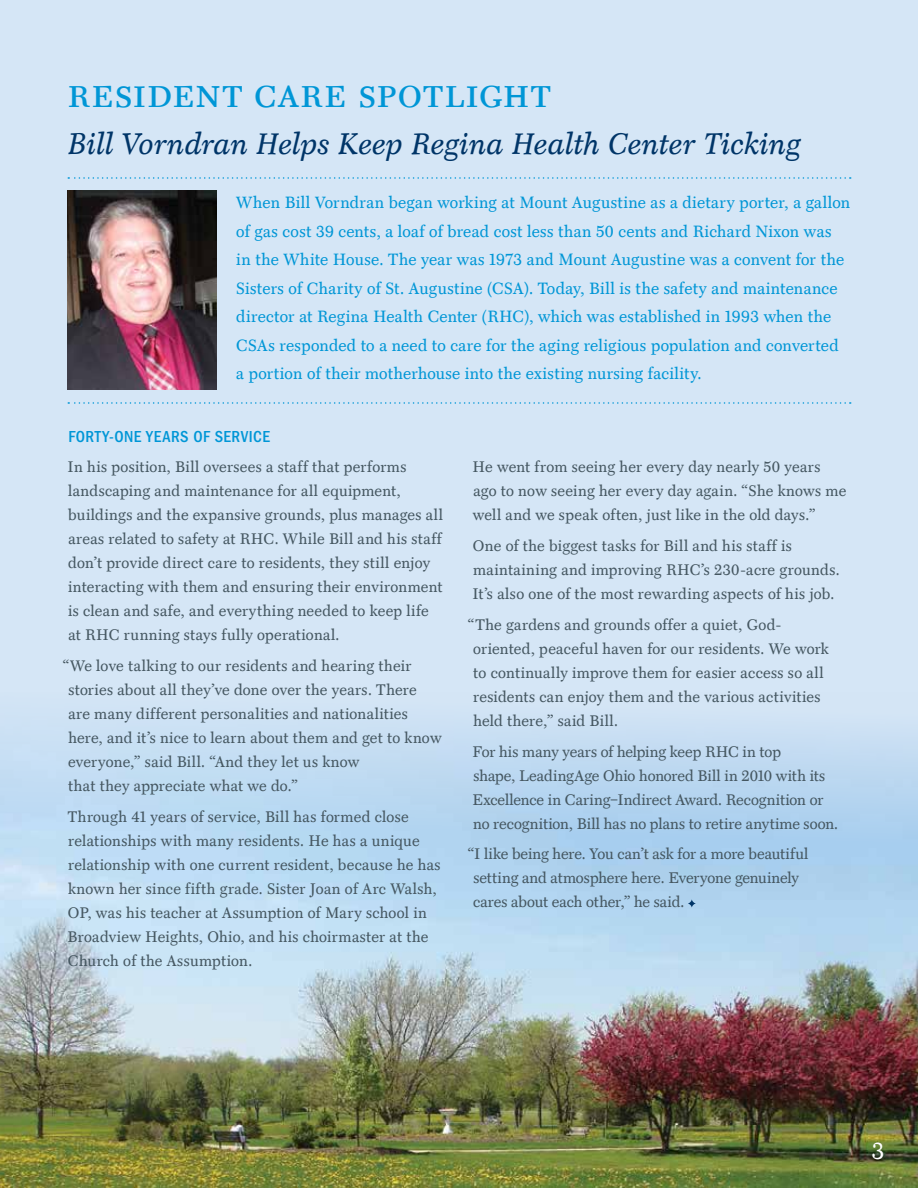
<style>
.page{position:relative;width:918px;height:1188px;background:#d5e6f6}
.page>*{position:absolute;margin:0;border:0;box-sizing:border-box;transform-origin:0 0}
.t1{font:40.5px "Mt.Augustine Small Caps";letter-spacing:.045em;color:#0096d6}
.t2{font:italic 30px "Mt.Augustine";letter-spacing:.015em;color:#003568}
.t3{font:24px "Mt.Augustine Roman";color:#fff}
.t4{font:16.5px/28.5px "Mt.Augustine Roman";letter-spacing:.02em;color:#0096d6}
.t5{font:500 condensed 16.5px "Franklin Gothic";letter-spacing:.03em;color:#0096d6}
.t6{font:15.45px/24px "Mt.Augustine Roman";letter-spacing:.015em;color:#455761}
.t7{font:15.45px/24px "Mt.Augustine Roman";letter-spacing:-.005em;color:#455761}
</style>
<div class="page">
<img style="left:0;top:728px;width:918px;height:460px">
<svg style="left:688px;top:900px;width:8px;height:7px"></svg>
<img style="left:68px;top:191px;width:148px;height:198px">
<svg style="left:68px;top:177px;width:783px;height:2px"></svg>
<svg style="left:68px;top:402px;width:783px;height:2px"></svg>
<h1 class="t1" style="left:68px;top:71px;width:485px">resident care spotlight</h1>
<h2 class="t2" style="left:68px;top:132px;width:735px">Bill Vorndran Helps Keep Regina Health Center Ticking</h2>
<p class="t4" style="left:236px;top:189px;width:616px">When Bill Vorndran began working at Mount Augustine as a dietary porter, a gallon of gas cost 39 cents, a loaf of bread cost less than 50 cents and Richard Nixon was<br>in the White House. The year was 1973 and Mount Augustine was a convent for the Sisters of Charity of St. Augustine (CSA). Today, Bill is the safety and maintenance director at Regina Health Center (RHC), which was established in 1993 when the CSAs responded to a need to care for the aging religious population and converted a portion of their motherhouse into the existing nursing facility.</p>
<p class="t5" style="left:68px;top:427px;width:56px">FORTY-ONE</p>
<p class="t5" style="left:146px;top:427px;width:17px">YEARS</p>
<p class="t5" style="left:193px;top:427px;width:77px">OF SERVICE</p>
<p class="t6" style="left:68px;top:455px;width:377px">In his position, Bill oversees a staff that performs landscaping and maintenance for all equipment, buildings and the expansive grounds, plus manages all areas related to safety at RHC. While Bill and his staff don’t provide direct care to residents, they still enjoy interacting with them and ensuring their environment is clean and safe, and everything needed to keep life at RHC running stays fully operational.</p>
<p class="t6" style="left:68px;top:654px;width:375px;text-indent:-5px">“We love talking to our residents and hearing their stories about all they’ve done over the years. There are many different personalities and nationalities here, and it’s nice to learn about them and get to know everyone,” said Bill. “And they let us know<br>that they appreciate what we do.”</p>
<p class="t6" style="left:68px;top:805px;width:375px">Through 41 years of service, Bill has formed close relationships with many residents. He has a unique relationship with one current resident, because he has known her since fifth grade. Sister Joan of Arc Walsh, OP, was his teacher at Assumption of Mary school in Broadview Heights, Ohio, and his choirmaster at the Church of the Assumption.</p>
<p class="t6" style="left:473px;top:455px;width:375px">He went from seeing her every day nearly 50 years ago to now seeing her every day again. “She knows me well and we speak often, just like in the old days.”</p>
<p class="t6" style="left:473px;top:534px;width:369px">One of the biggest tasks for Bill and his staff is maintaining and improving RHC’s 230-acre grounds.<br>It’s also one of the most rewarding aspects of his job.</p>
<p class="t6" style="left:473px;top:613px;width:357px;text-indent:-5px">“The gardens and grounds offer a quiet, God&shy;oriented, peaceful haven for our residents. We work to continually improve them for easier access so all residents can enjoy them and the various activities held there,” said Bill.</p>
<p class="t6" style="left:473px;top:740px;width:367px">For his many years of helping keep RHC in top<br>shape, LeadingAge Ohio honored Bill in 2010 with its Excellence in Caring–Indirect Award. Recognition or no recognition, Bill has no plans to retire anytime soon.</p>
<p class="t7" style="left:473px;top:842px;width:337px;text-indent:-5px">“I like being here. You can’t ask for a more beautiful setting and atmosphere here. Everyone genuinely cares about each other,” he said.</p>
<h3 class="t3" style="left:872px;top:1138px;width:14px">3</h3>
</div>
